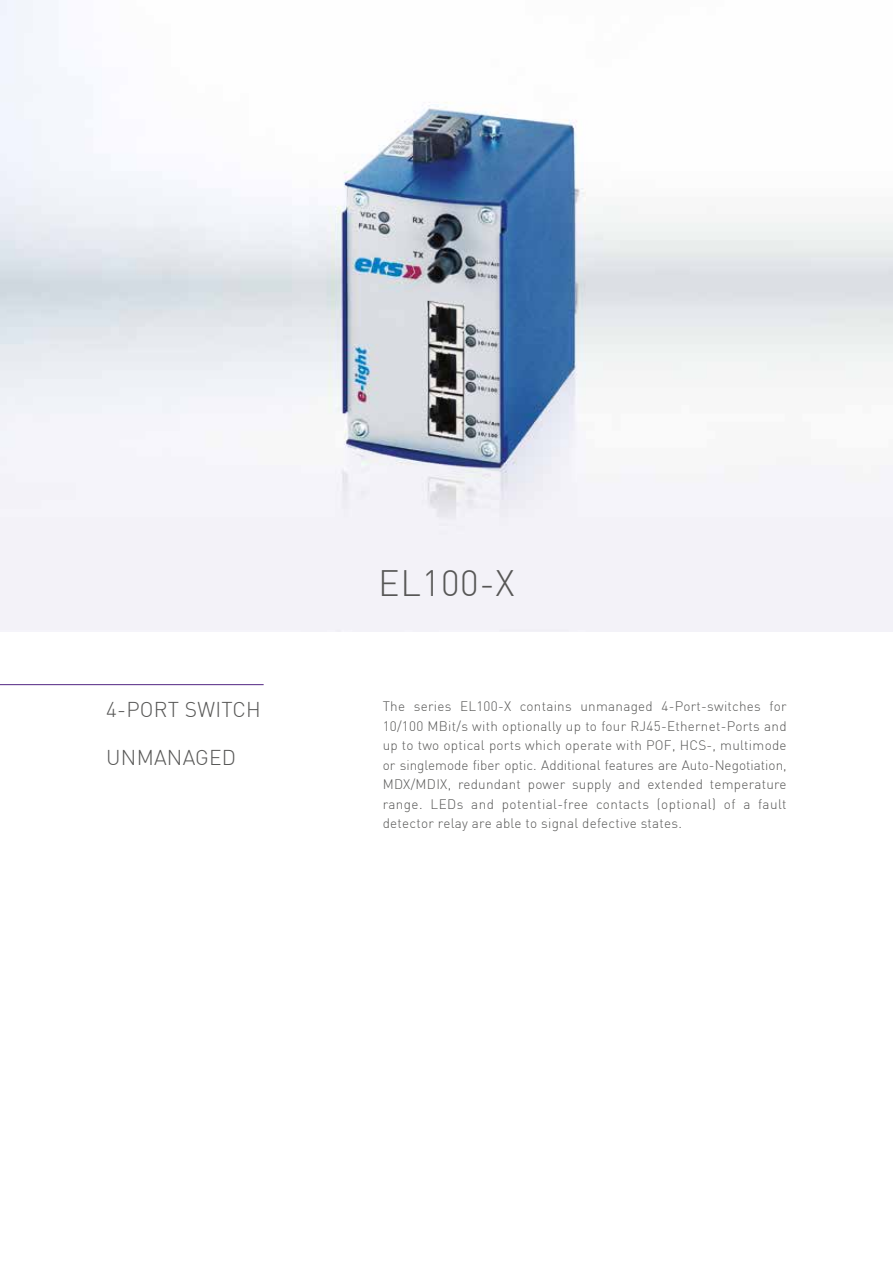
<style>
.page{position:relative;width:893px;height:1263px;background:#fff}
.page>*{position:absolute;margin:0;border:0;box-sizing:border-box;transform-origin:0 0}
.t1{font:300 36px "DIN";letter-spacing:.02em;color:#575756}
.t2{font:300 21px "DIN";letter-spacing:.01em;color:#575756}
.t3{font:300 13.5px/19.5px "DIN";letter-spacing:.02em;color:#575756;text-align:justify}
</style>
<div class="page">
<img style="left:0;top:0;width:893px;height:631px">
<hr style="left:0;top:684px;width:264px;height:1px;background:#522583">
<h2 class="t2" style="left:106px;top:696px;width:156px">4-PORT SWITCH</h2>
<h2 class="t2" style="left:106px;top:744px;width:131px">UNMANAGED</h2>
<h1 class="t1" style="left:378px;top:561px;width:138px">EL100-X</h1>
<p class="t3" style="left:383px;top:696px;width:405px">The series EL100-X contains unmanaged 4-Port-switches for 10/100 MBit/s with optionally up to four RJ45-Ethernet-Ports and up to two optical ports which operate with POF, HCS-, multimode or singlemode fiber optic. Additional features are Auto-Negotiation, MDX/MDIX, redundant power supply and extended temperature range. LEDs and potential-free contacts (optional) of a fault detector relay are able to signal defective states.</p>
</div>
